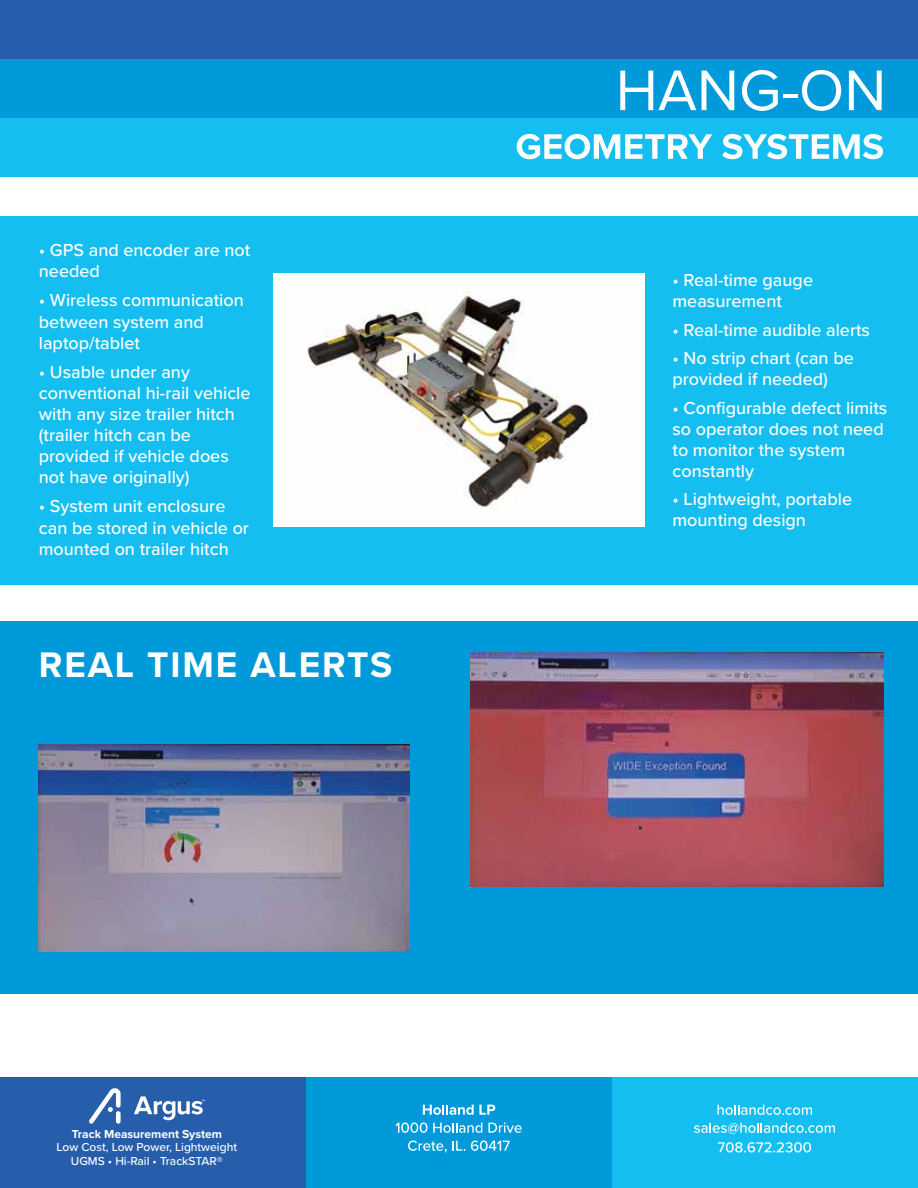
<style>
.page{position:relative;width:918px;height:1188px;background:#fff}
.page>*{position:absolute;margin:0;border:0;box-sizing:border-box;transform-origin:0 0}
.t1{font:700 36.9px "Proxima Nova";letter-spacing:.05em;color:#fff}
.t2{font:500 18px/21px "Proxima Nova";color:#fff}
.t3{font:500 12px/13.5px "Proxima Nova";color:#fff;text-align:center}
.t4{font:700 12px "Proxima Nova";color:#fff}
</style>
<div class="page">
<div style="left:0;top:0;width:918px;height:59px;background:#265eac"></div>
<div style="left:0;top:59px;width:918px;height:59px;background:#009ada"></div>
<div style="left:0;top:118px;width:918px;height:59px;background:#15bef0"></div>
<div style="left:0;top:1078px;width:306px;height:110px;background:#265eac"></div>
<div style="left:611px;top:1078px;width:307px;height:110px;background:#15bef0"></div>
<svg style="left:718px;top:1142px;width:93px;height:11px"></svg>
<svg style="left:717px;top:1105px;width:95px;height:10px"></svg>
<svg style="left:694px;top:1123px;width:141px;height:11px"></svg>
<div style="left:306px;top:1078px;width:306px;height:110px;background:#009ada"></div>
<svg style="left:423px;top:1105px;width:72px;height:10px"></svg>
<svg style="left:395px;top:1122px;width:87px;height:11px"></svg>
<svg style="left:488px;top:1122px;width:34px;height:11px"></svg>
<svg style="left:408px;top:1140px;width:57px;height:13px"></svg>
<svg style="left:471px;top:1140px;width:39px;height:11px"></svg>
<div style="left:0;top:621px;width:918px;height:372px;background:#009ada"></div>
<div style="left:0;top:216px;width:918px;height:368px;background:#15bef0"></div>
<img style="left:470px;top:653px;width:414px;height:234px">
<img style="left:39px;top:744px;width:371px;height:207px">
<svg style="left:620px;top:71px;width:76px;height:39px"></svg>
<svg style="left:702px;top:71px;width:32px;height:39px"></svg>
<svg style="left:742px;top:70px;width:36px;height:41px"></svg>
<hr style="left:783px;top:94px;width:14px;height:4px;background:#fff">
<svg style="left:802px;top:70px;width:39px;height:41px"></svg>
<svg style="left:849px;top:71px;width:33px;height:39px"></svg>
<svg style="left:517px;top:134px;width:195px;height:25px"></svg>
<svg style="left:722px;top:134px;width:161px;height:25px"></svg>
<svg style="left:89px;top:1088px;width:32px;height:36px"></svg>
<svg style="left:134px;top:1096px;width:71px;height:24px"></svg>
<img style="left:274px;top:274px;width:370px;height:252px">
<p class="t2" style="left:39px;top:238px;width:213px;line-height:21.6px">• GPS and encoder are not needed</p>
<p class="t2" style="left:39px;top:289px;width:206px;line-height:21.6px">• Wireless communication between system and laptop/tablet</p>
<p class="t2" style="left:39px;top:361px;width:213px">• Usable under any conventional hi-rail vehicle with any size trailer hitch (trailer hitch can be provided if vehicle does not have originally)</p>
<p class="t2" style="left:39px;top:495px;width:212px;line-height:21.6px">• System unit enclosure can be stored in vehicle or mounted on trailer hitch</p>
<h1 class="t1" style="left:39px;top:637px;width:355px">REAL TIME ALERTS</h1>
<p class="t4" style="left:72px;top:1125px;width:152px">Track Measurement System</p>
<p class="t3" style="left:57px;top:1140px;width:182px">Low Cost, Low Power, Lightweight<br>UGMS • Hi-Rail • TrackSTAR®</p>
<p class="t2" style="left:672px;top:269px;width:142px">• Real-time gauge measurement</p>
<p class="t2" style="left:672px;top:318px;width:199px">• Real-time audible alerts</p>
<p class="t2" style="left:672px;top:347px;width:183px">• No strip chart (can be provided if needed)</p>
<p class="t2" style="left:672px;top:396px;width:216px">• Configurable defect limits so operator does not need to monitor the system constantly</p>
<p class="t2" style="left:672px;top:488px;width:181px">• Lightweight, portable mounting design</p>
</div>
